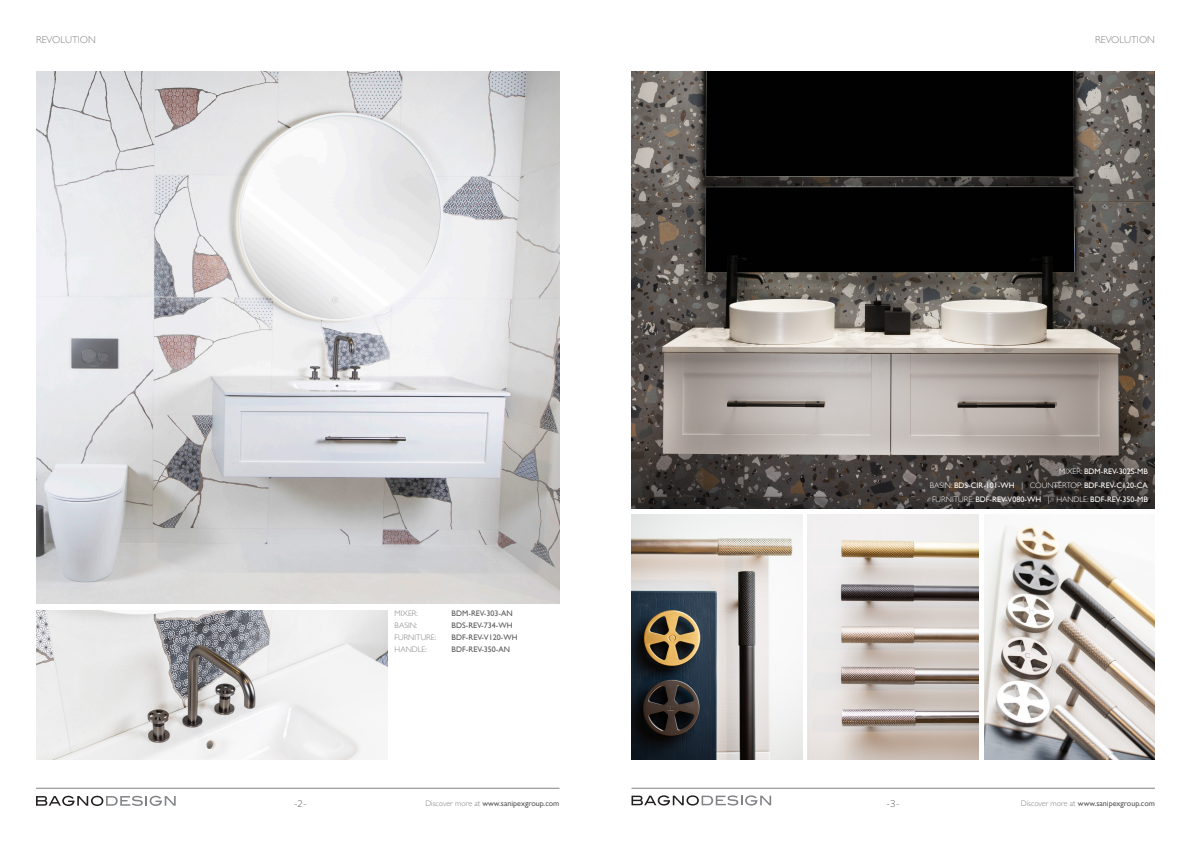
<style>
.page{position:relative;width:1191px;height:842px;background:#fff}
.page>*{position:absolute;margin:0;border:0;box-sizing:border-box;transform-origin:0 0}
.t1{font:300 10px "Gill Sans";color:#808285}
.t2{font:300 10px "Brandon Grotesque";color:#57585a}
.t3{font:8px "Gill Sans";color:#57585a}
.t4{font:8px "Gill Sans";color:#fff}
.t5{font:300 8px "Gill Sans";color:#808285}
.s1{font-weight:300}
.s2{font-weight:300;color:#808285}
</style>
<div class="page">
<svg style="left:36px;top:796px;width:140px;height:10px"></svg>
<svg style="left:631px;top:795px;width:140px;height:10px"></svg>
<hr style="left:631px;top:788px;width:524px;height:1px;background:#808285">
<hr style="left:36px;top:788px;width:523px;height:1px;background:#808285">
<img style="left:631px;top:71px;width:524px;height:438px">
<img style="left:36px;top:71px;width:523px;height:532px">
<img style="left:36px;top:611px;width:351px;height:149px">
<img style="left:631px;top:514px;width:171px;height:246px">
<img style="left:808px;top:514px;width:170px;height:246px">
<img style="left:984px;top:526px;width:171px;height:234px">
<p class="t1" style="left:36px;top:32px;width:61px">REVOLUTION</p>
<p class="t1" style="left:1095px;top:32px;width:61px">REVOLUTION</p>
<p class="t5" style="left:394px;top:607px;width:25px">MIXER:</p>
<p class="t3" style="left:451px;top:609px;width:62px">BDM-REV-303-AN</p>
<p class="t5" style="left:394px;top:619px;width:24px">BASIN:</p>
<p class="t3" style="left:451px;top:621px;width:62px">BDS-REV-734-WH</p>
<p class="t5" style="left:394px;top:631px;width:43px">FURNITURE:</p>
<p class="t3" style="left:451px;top:633px;width:67px">BDF-REV-V120-WH</p>
<p class="t5" style="left:394px;top:643px;width:34px">HANDLE:</p>
<p class="t3" style="left:451px;top:645px;width:60px">BDF-REV-350-AN</p>
<p class="t4" style="left:1059px;top:466px;width:90px"><span class="s1">MIXER:</span> BDM-REV-302S-MB</p>
<p class="t4" style="left:929px;top:480px;width:220px"><span class="s1">BASIN:</span> BDS-CIR-101-WH <span class="s1">| COUNTERTOP:</span> BDF-REV-C120-CA</p>
<p class="t4" style="left:932px;top:494px;width:217px"><span class="s1">FURNITURE:</span> BDF-REV-V080-WH <span class="s1">| HANDLE:</span> BDF-REV-350-MB</p>
<p class="t2" style="left:293px;top:796px;width:16px">-2-</p>
<p class="t2" style="left:886px;top:796px;width:16px">-3-</p>
<p class="t3" style="left:425px;top:798px;width:136px"><span class="s2">Discover more at</span> www.sanipexgroup.com</p>
<p class="t3" style="left:1020px;top:798px;width:136px"><span class="s2">Discover more at</span> www.sanipexgroup.com</p>
</div>
